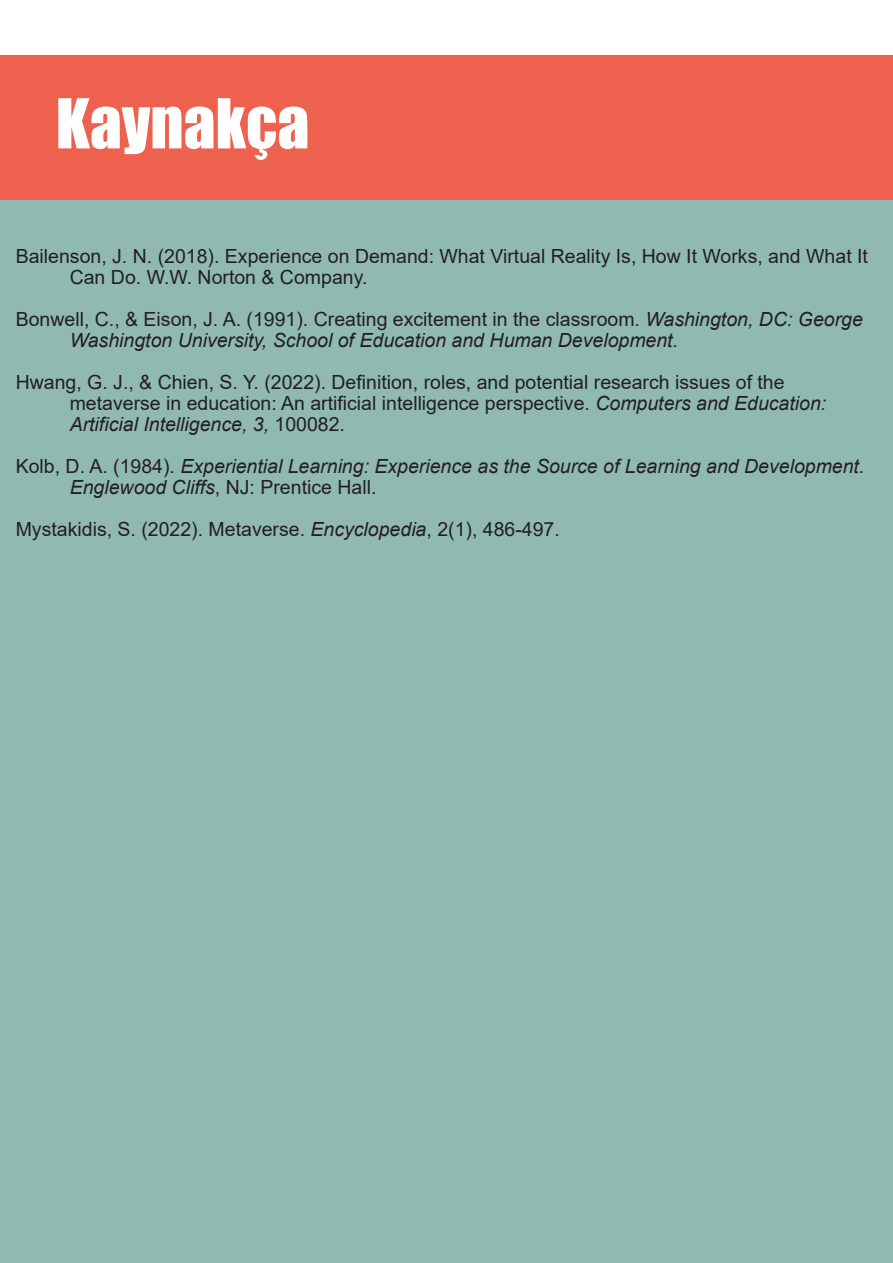
<style>
.page{position:relative;width:893px;height:1263px;background:#fff}
.page>*{position:absolute;margin:0;border:0;box-sizing:border-box;transform-origin:0 0}
.t1{font:63.6px "Impact";color:#fff}
.t2{font:19.5px/21px "Arial";color:#231f20}
.t3{font:italic 19.5px/21px "Arial";color:#231f20}
.s1{font-style:normal}
.s2{font-style:italic}
</style>
<div class="page">
<div style="left:0;top:55px;width:893px;height:148px;background:#ed614e"></div>
<div style="left:0;top:201px;width:893px;height:1062px;background:#90b9b2"></div>
<h1 class="t1" style="left:56px;top:74px;width:255px">Kaynakça</h1>
<p class="t2" style="left:70px;top:246px;width:800px;text-indent:-54px">Bailenson, J. N. (2018). Experience on Demand: What Virtual Reality Is, How It Works, and What It<br>Can Do. W.W. Norton &amp; Company.</p>
<p class="t3" style="left:70px;top:309px;width:795px;text-indent:-54px"><span class="s1">Bonwell, C., &amp; Eison, J. A. (1991). Creating excitement in the classroom.</span> Washington, DC: George<br>Washington University, School of Education and Human Development.</p>
<p class="t2" style="left:70px;top:372px;width:758px;text-indent:-54px">Hwang, G. J., &amp; Chien, S. Y. (2022). Definition, roles, and potential research issues of the metaverse in education: An artificial intelligence perspective. <span class="s2">Computers and Education:<br>Artificial Intelligence, 3,</span> 100082.</p>
<p class="t3" style="left:70px;top:456px;width:796px;text-indent:-54px"><span class="s1">Kolb, D. A. (1984).</span> Experiential Learning: Experience as the Source of Learning and Development.<br>Englewood Cliffs<span class="s1">, NJ: Prentice Hall.</span></p>
<p class="t2" style="left:16px;top:519px;width:546px">Mystakidis, S. (2022). Metaverse. <span class="s2">Encyclopedia</span>, 2(1), 486-497.</p>
</div>
